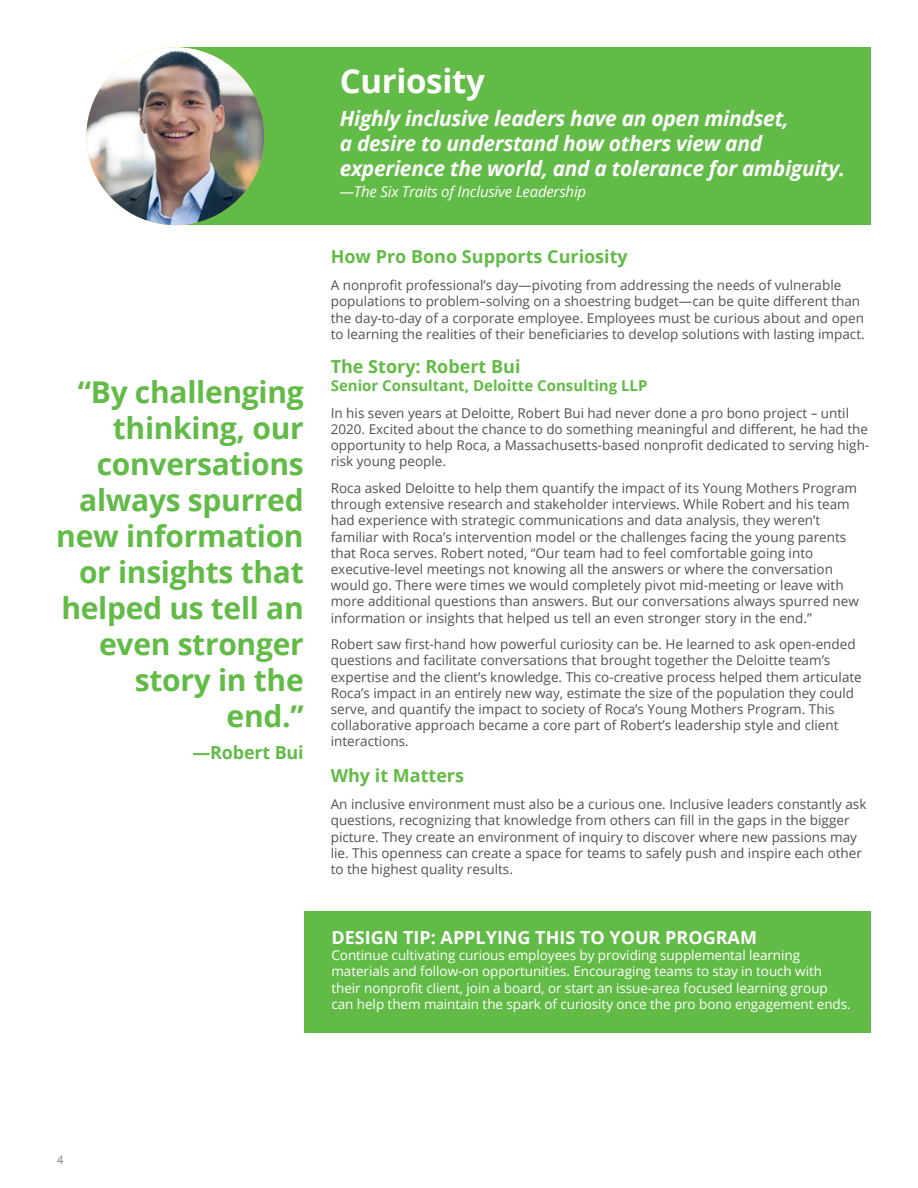
<style>
.page{position:relative;width:918px;height:1188px;background:#fff}
.page>*{position:absolute;margin:0;border:0;box-sizing:border-box;transform-origin:0 0}
.t1{font:700 33px "Open Sans";letter-spacing:-.01em;color:#fff}
.t2{font:700 30px/36px "Open Sans";letter-spacing:-.01em;color:#62bb46;text-align:right}
.t3{font:italic 700 21px/25.2px "Open Sans";letter-spacing:-.015em;color:#fff}
.t4{font:700 18px "Open Sans";color:#62bb46}
.t5{font:700 18px "Open Sans";color:#fff}
.t6{font:700 15px "Open Sans";color:#62bb46}
.t7{font:italic 15px "Open Sans";letter-spacing:-.015em;color:#fff}
.t8{font:13.5px/16.2px "Open Sans";color:#505150}
.t9{font:13.5px/16.2px "Open Sans";letter-spacing:-.005em;color:#fff}
.t10{font:12px "Arial";color:#939598}
</style>
<div class="page">
<div style="left:304px;top:911px;width:567px;height:121px;background:#62bb46"></div>
<div style="left:180px;top:47px;width:691px;height:178px;background:#62bb46"></div>
<img style="left:86px;top:47px;width:178px;height:178px;border-radius:89px">
<h2 class="t2" style="left:56px;top:373px;width:249px">“By challenging thinking, our conversations always spurred new information or insights that helped us tell an even stronger story in the end.”</h2>
<h3 class="t4" style="left:192px;top:740px;width:113px">—Robert Bui</h3>
<h1 class="t1" style="left:340px;top:58px;width:147px">Curiosity</h1>
<h3 class="t3" style="left:340px;top:105px;width:507px">Highly inclusive leaders have an open mindset,<br>a desire to understand how others view and experience the world, and a tolerance for ambiguity.</h3>
<p class="t7" style="left:340px;top:182px;width:248px">—The Six Traits of Inclusive Leadership</p>
<h3 class="t4" style="left:331px;top:244px;width:299px">How Pro Bono Supports Curiosity</h3>
<p class="t8" style="left:331px;top:277px;width:535px">A nonprofit professional’s day—pivoting from addressing the needs of vulnerable populations to problem–solving on a shoestring budget—can be quite different than the day-to-day of a corporate employee. Employees must be curious about and open to learning the realities of their beneficiaries to develop solutions with lasting impact.</p>
<h3 class="t4" style="left:331px;top:354px;width:191px">The Story: Robert Bui</h3>
<p class="t6" style="left:331px;top:375px;width:318px">Senior Consultant, Deloitte Consulting LLP</p>
<p class="t8" style="left:331px;top:404px;width:540px">In his seven years at Deloitte, Robert Bui had never done a pro bono project – until 2020. Excited about the chance to do something meaningful and different, he had the opportunity to help Roca, a Massachusetts-based nonprofit dedicated to serving high&shy;risk young people.</p>
<p class="t8" style="left:331px;top:480px;width:530px">Roca asked Deloitte to help them quantify the impact of its Young Mothers Program through extensive research and stakeholder interviews. While Robert and his team had experience with strategic communications and data analysis, they weren’t familiar with Roca’s intervention model or the challenges facing the young parents that Roca serves. Robert noted, “Our team had to feel comfortable going into executive-level meetings not knowing all the answers or where the conversation would go. There were times we would completely pivot mid-meeting or leave with more additional questions than answers. But our conversations always spurred new information or insights that helped us tell an even stronger story in the end.”</p>
<p class="t8" style="left:331px;top:636px;width:533px">Robert saw first-hand how powerful curiosity can be. He learned to ask open-ended questions and facilitate conversations that brought together the Deloitte team’s expertise and the client’s knowledge. This co-creative process helped them articulate Roca’s impact in an entirely new way, estimate the size of the population they could serve, and quantify the impact to society of Roca’s Young Mothers Program. This collaborative approach became a core part of Robert’s leadership style and client interactions.</p>
<h3 class="t4" style="left:331px;top:763px;width:135px">Why it Matters</h3>
<p class="t8" style="left:331px;top:796px;width:537px">An inclusive environment must also be a curious one. Inclusive leaders constantly ask questions, recognizing that knowledge from others can fill in the gaps in the bigger picture. They create an environment of inquiry to discover where new passions may lie. This openness can create a space for teams to safely push and inspire each other to the highest quality results.</p>
<h3 class="t5" style="left:331px;top:925px;width:427px">DESIGN TIP: APPLYING THIS TO YOUR PROGRAM</h3>
<p class="t9" style="left:331px;top:947px;width:521px">Continue cultivating curious employees by providing supplemental learning materials and follow-on opportunities. Encouraging teams to stay in touch with their nonprofit client, join a board, or start an issue-area focused learning group can help them maintain the spark of curiosity once the pro bono engagement ends.</p>
<p class="t10" style="left:57px;top:1152px;width:8px">4</p>
</div>
